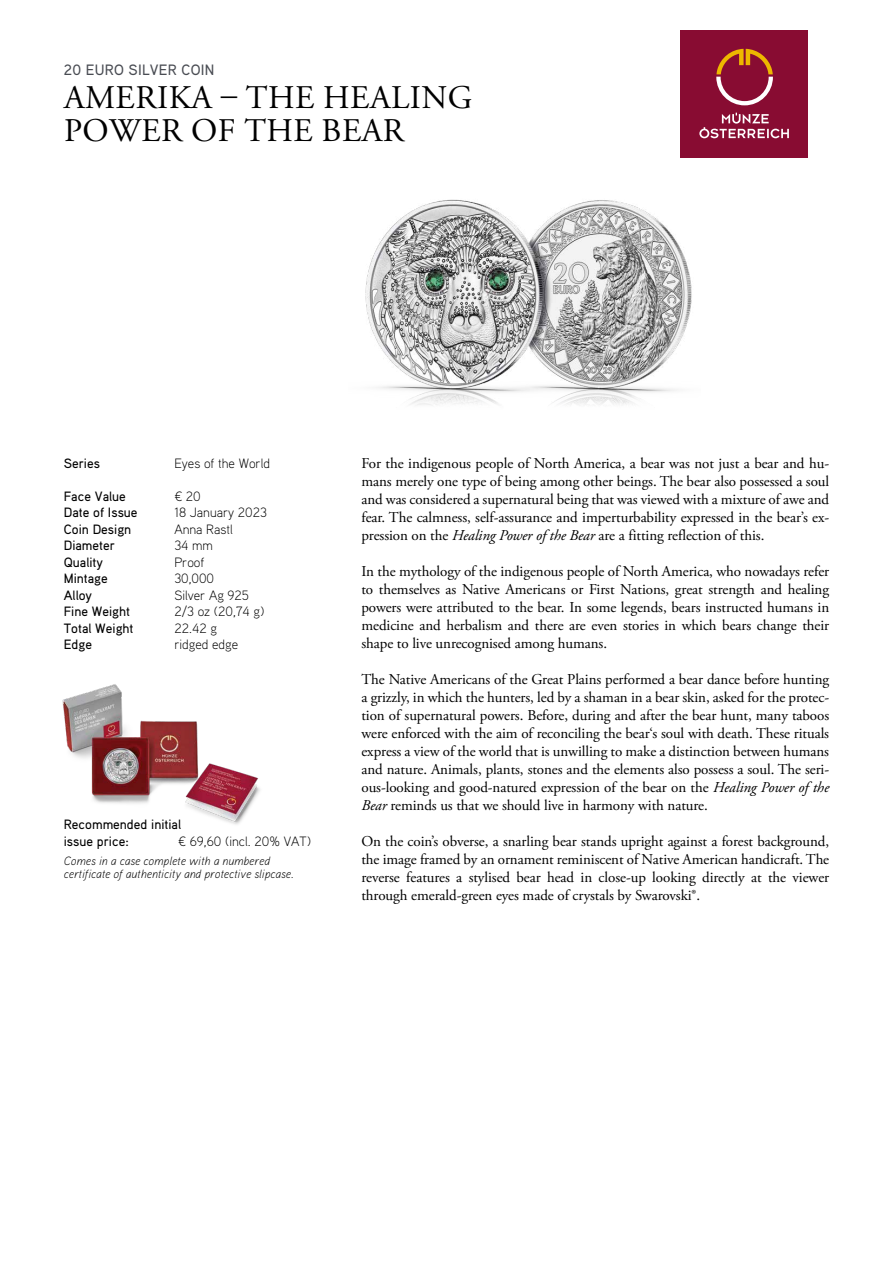
<style>
.page{position:relative;width:893px;height:1263px;background:#fff}
.page>*{position:absolute;margin:0;border:0;box-sizing:border-box;transform-origin:0 0}
.t1{font:33px/33px "Adobe Garamond Pro";letter-spacing:.015em;color:#000}
.t2{font:15px/18px "Adobe Garamond Pro";letter-spacing:-.005em;color:#000;text-align:justify}
.t3{font:500 15px "Aaux Pro";letter-spacing:.015em;color:#494c53}
.t4{font:500 13.5px/16.5px "Aaux Pro";color:#000}
.t5{font:300 13.5px "Aaux Pro";color:#000}
.t6{font:italic 300 12px/13.5px "Aaux Pro";color:#000}
.s1{font-style:italic}
</style>
<div class="page">
<div style="left:680px;top:30px;width:128px;height:127px;background:#880c32"></div>
<svg style="left:716px;top:49px;width:57px;height:56px"></svg>
<svg style="left:699px;top:113px;width:90px;height:25px"></svg>
<img style="left:365px;top:199px;width:327px;height:206px">
<img style="left:62px;top:684px;width:198px;height:141px">
<p class="t3" style="left:64px;top:61px;width:152px">20 EURO SILVER COIN</p>
<h1 class="t1" style="left:64px;top:83px;width:410px">AMERIKA – THE HEALING<br>POWER OF THE BEAR</h1>
<p class="t4" style="left:64px;top:454px;width:38px">Series</p>
<p class="t5" style="left:174px;top:454px;width:97px">Eyes of the World</p>
<p class="t4" style="left:64px;top:487px;width:64px">Face Value</p>
<p class="t5" style="left:174px;top:487px;width:28px">¤ 20</p>
<p class="t4" style="left:64px;top:504px;width:75px">Date of Issue</p>
<p class="t5" style="left:174px;top:504px;width:94px">18 January 2023</p>
<p class="t4" style="left:64px;top:520px;width:69px">Coin Design</p>
<p class="t5" style="left:174px;top:520px;width:60px">Anna Rastl</p>
<p class="t4" style="left:64px;top:537px;width:53px">Diameter</p>
<p class="t5" style="left:174px;top:537px;width:40px">34 mm</p>
<p class="t4" style="left:64px;top:553px;width:41px">Quality</p>
<p class="t5" style="left:174px;top:553px;width:32px">Proof</p>
<p class="t4" style="left:64px;top:570px;width:46px">Mintage</p>
<p class="t5" style="left:174px;top:570px;width:41px">30,000</p>
<p class="t4" style="left:64px;top:586px;width:30px">Alloy</p>
<p class="t5" style="left:174px;top:586px;width:76px">Silver Ag 925</p>
<p class="t4" style="left:64px;top:603px;width:68px">Fine Weight</p>
<p class="t5" style="left:174px;top:603px;width:92px">2/3 oz (20,74 g)</p>
<p class="t4" style="left:64px;top:619px;width:71px">Total Weight</p>
<p class="t5" style="left:174px;top:619px;width:44px">22.42 g</p>
<p class="t4" style="left:64px;top:636px;width:30px">Edge</p>
<p class="t5" style="left:174px;top:636px;width:65px">ridged edge</p>
<p class="t4" style="left:64px;top:816px;width:119px">Recommended initial issue price:</p>
<p class="t5" style="left:178px;top:832px;width:134px">¤ 69,60 (incl. 20% VAT)</p>
<p class="t6" style="left:64px;top:854px;width:231px">Comes in a case complete with a numbered certificate of authenticity and protective slipcase.</p>
<p class="t2" style="left:361px;top:455px;width:469px">For the indigenous people of North America, a bear was not just a bear and hu&shy;mans merely one type of being among other beings. The bear also possessed a soul and was considered a supernatural being that was viewed with a mixture of awe and fear. The calmness, self-assurance and imperturbability expressed in the bear’s ex&shy;pression on the <span class="s1">Healing Power of the Bear</span> are a fitting reflection of this.</p>
<p class="t2" style="left:361px;top:563px;width:469px">In the mythology of the indigenous people of North America, who nowadays refer to themselves as Native Americans or First Nations, great strength and healing powers were attributed to the bear. In some legends, bears instructed humans in medicine and herbalism and there are even stories in which bears change their shape to live unrecognised among humans.</p>
<p class="t2" style="left:361px;top:671px;width:469px">The Native Americans of the Great Plains performed a bear dance before hunting a grizzly, in which the hunters, led by a shaman in a bear skin, asked for the protec&shy;tion of supernatural powers. Before, during and after the bear hunt, many taboos were enforced with the aim of reconciling the bear‘s soul with death. These rituals express a view of the world that is unwilling to make a distinction between humans and nature. Animals, plants, stones and the elements also possess a soul. The seri&shy;ous-looking and good-natured expression of the bear on the <span class="s1">Healing Power of the Bear</span> reminds us that we should live in harmony with nature.</p>
<p class="t2" style="left:361px;top:833px;width:469px">On the coin’s obverse, a snarling bear stands upright against a forest background, the image framed by an ornament reminiscent of Native American handicraft. The reverse features a stylised bear head in close-up looking directly at the viewer through emerald-green eyes made of crystals by Swarovski®.</p>
</div>
